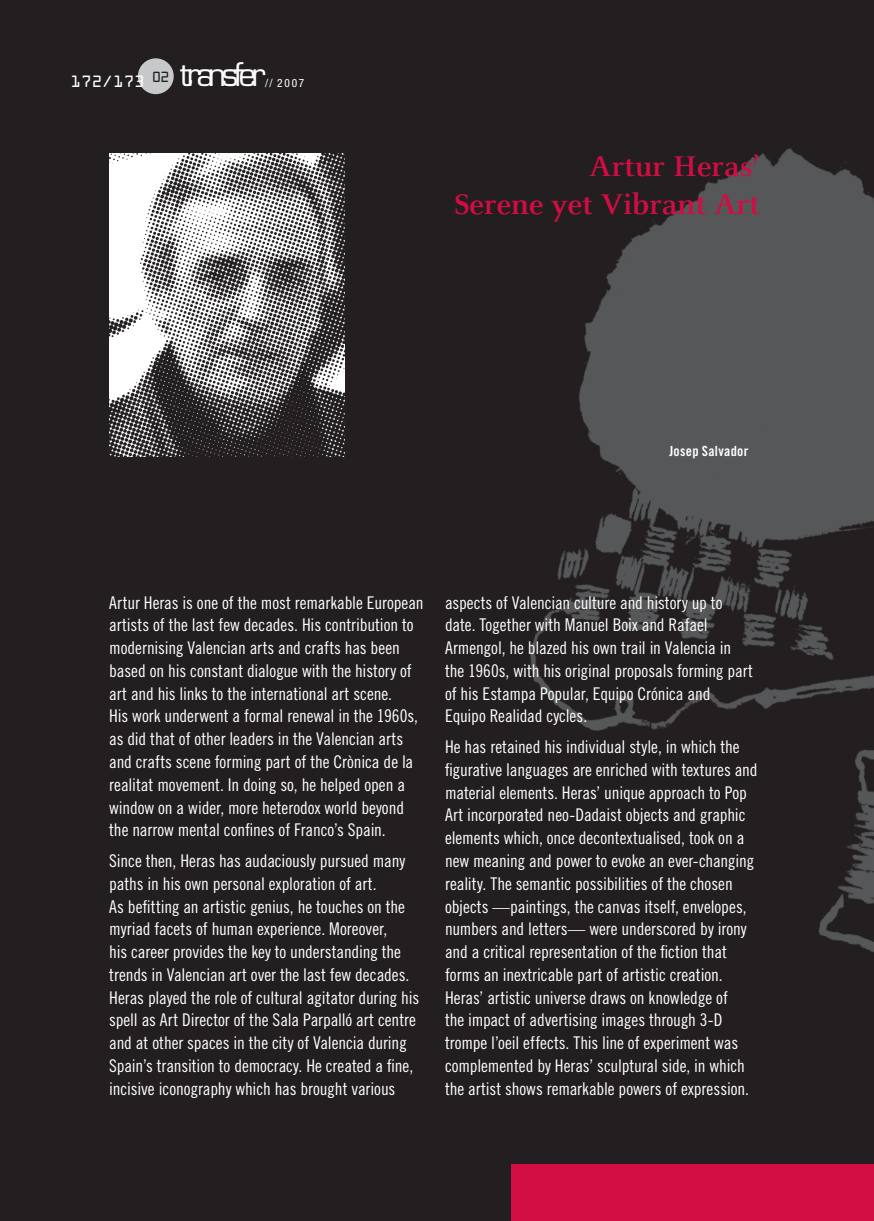
<style>
.page{position:relative;width:874px;height:1221px;background:#fff}
.page>*{position:absolute;margin:0;border:0;box-sizing:border-box;transform-origin:0 0}
.t1{font:31.68px "Eurostile LT Std";letter-spacing:-.15em;color:#fff}
.t2{font:700 31.5px/37.8px "Celeste";color:#d20d44;text-align:right}
.t3{font:17.5px/22.8px "Trade Gothic LT Std Cn 18";letter-spacing:-.005em;color:#fff}
.t4{font:14.7px "OCRA Std";color:#fff}
.t5{font:14px "Trade Gothic LT Std Bd Cn 20";letter-spacing:.02em;color:#fff}
.t6{font:condensed 11.38px "Helvetica Neue LT Std";color:#fff}
</style>
<div class="page">
<div style="left:0;top:0;width:873px;height:1220px;background:#231f20"></div>
<img style="left:530px;top:148px;width:343px;height:804px">
<img style="left:109px;top:154px;width:235px;height:302px">
<div style="left:138px;top:58px;width:36px;height:36px;background:#c7c8ca;border-radius:50%"></div>
<div style="left:511px;top:1164px;width:362px;height:56px;background:#d20d44"></div>
<p class="t4" style="left:70px;top:73px;width:100px">172/173 <sup>02</sup></p>
<h1 class="t1" style="left:180px;top:55px;width:87px">transfer</h1>
<p class="t6" style="left:265px;top:76px;width:41px">// 2007</p>
<h2 class="t2" style="left:453px;top:147px;width:307px">Artur Heras’<br>Serene yet Vibrant Art</h2>
<p class="t5" style="left:669px;top:442px;width:80px">Josep Salvador</p>
<p class="t3" style="left:109px;top:591px;width:316px">Artur Heras is one of the most remarkable European artists of the last few decades. His contribution to modernising Valencian arts and crafts has been based on his constant dialogue with the history of art and his links to the international art scene.<br>His work underwent a formal renewal in the 1960s, as did that of other leaders in the Valencian arts and crafts scene forming part of the Crònica de la realitat movement. In doing so, he helped open a window on a wider, more heterodox world beyond the narrow mental confines of Franco’s Spain.</p>
<p class="t3" style="left:109px;top:849px;width:311px">Since then, Heras has audaciously pursued many paths in his own personal exploration of art.<br>As befitting an artistic genius, he touches on the myriad facets of human experience. Moreover,<br>his career provides the key to understanding the trends in Valencian art over the last few decades.<br>Heras played the role of cultural agitator during his spell as Art Director of the Sala Parpalló art centre and at other spaces in the city of Valencia during Spain’s transition to democracy. He created a fine, incisive iconography which has brought various</p>
<p class="t3" style="left:445px;top:591px;width:309px">aspects of Valencian culture and history up to date. Together with Manuel Boix and Rafael Armengol, he blazed his own trail in Valencia in the 1960s, with his original proposals forming part of his Estampa Popular, Equipo Crónica and Equipo Realidad cycles.</p>
<p class="t3" style="left:445px;top:735px;width:314px">He has retained his individual style, in which the figurative languages are enriched with textures and material elements. Heras’ unique approach to Pop Art incorporated neo-Dadaist objects and graphic elements which, once decontextualised, took on a new meaning and power to evoke an ever-changing reality. The semantic possibilities of the chosen objects —paintings, the canvas itself, envelopes, numbers and letters— were underscored by irony and a critical representation of the fiction that forms an inextricable part of artistic creation.<br>Heras’ artistic universe draws on knowledge of<br>the impact of advertising images through 3-D trompe l’oeil effects. This line of experiment was complemented by Heras’ sculptural side, in which the artist shows remarkable powers of expression.</p>
</div>
